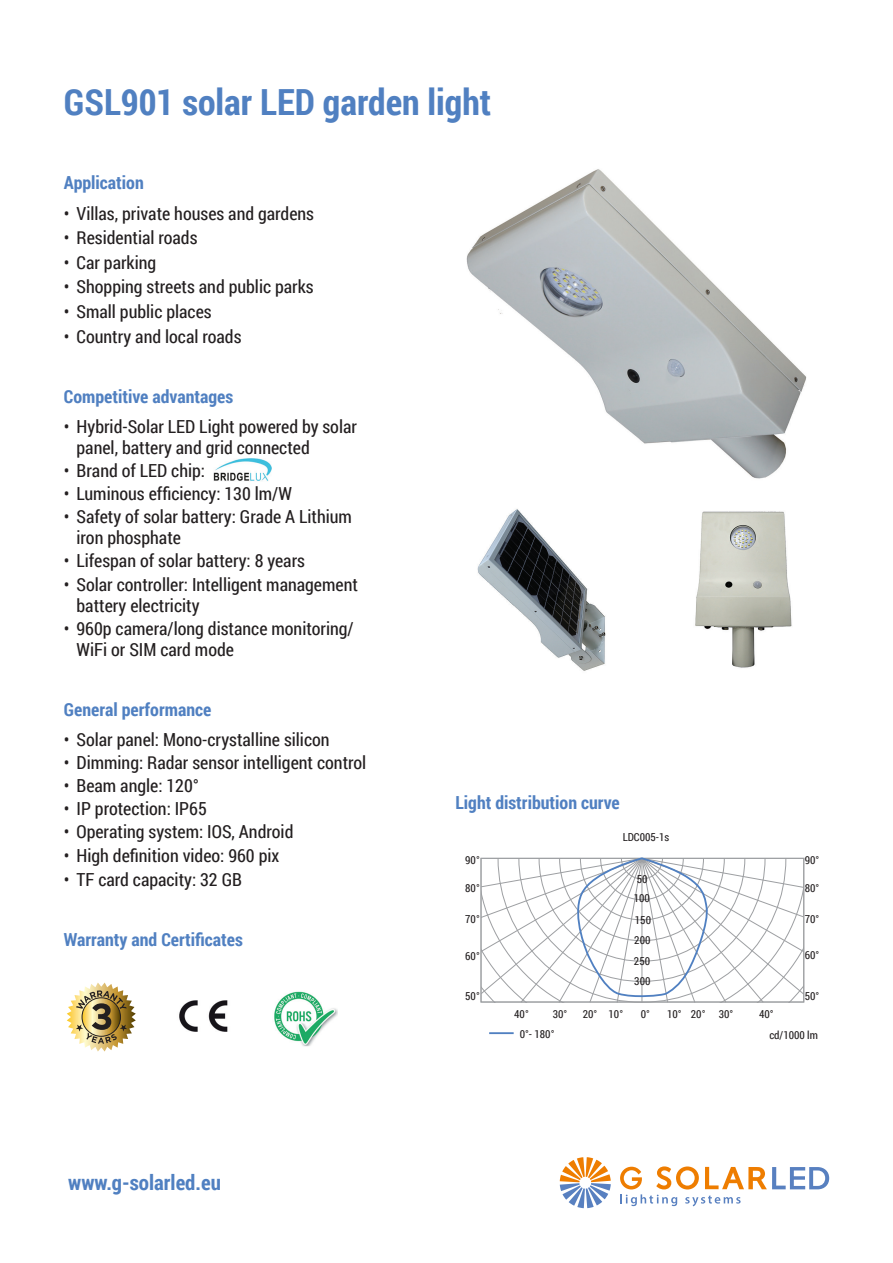
<style>
.page{position:relative;width:893px;height:1263px;background:#fff}
.page>*{position:absolute;margin:0;border:0;box-sizing:border-box;transform-origin:0 0}
.t1{font:700 36px "Roboto Condensed";color:#5080c1}
.t2{font:700 21px "Roboto Condensed";color:#5080c1}
.t3{font:18px/21px "Roboto Condensed";color:#231f20}
.t4{font:700 18px "Roboto Condensed";color:#5080c1}
.t5{font:10.95px/20.5px "Roboto Condensed";color:#231f20}
</style>
<div class="page">
<svg style="left:560px;top:1157px;width:51px;height:51px"></svg>
<svg style="left:620px;top:1166px;width:209px;height:40px"></svg>
<img style="left:466px;top:169px;width:341px;height:310px">
<img style="left:477px;top:509px;width:129px;height:162px">
<img style="left:695px;top:511px;width:97px;height:157px">
<svg style="left:481px;top:857px;width:323px;height:145px"></svg>
<hr style="left:489px;top:1032px;width:25px;height:2px;background:#5080c1">
<img style="left:274px;top:991px;width:64px;height:56px">
<img style="left:179px;top:1000px;width:49px;height:32px">
<svg style="left:67px;top:982px;width:69px;height:69px"></svg>
<img style="left:214px;top:458px;width:58px;height:23px">
<p class="t1" style="left:64px;top:77px;width:429px">GSL901 solar LED garden light</p>
<p class="t4" style="left:64px;top:170px;width:82px">Application</p>
<p class="t3" style="left:64px;top:202px;width:252px">• Villas, private houses and gardens</p>
<p class="t3" style="left:64px;top:227px;width:135px">• Residential roads</p>
<p class="t3" style="left:64px;top:251px;width:94px">• Car parking</p>
<p class="t3" style="left:64px;top:276px;width:251px">• Shopping streets and public parks</p>
<p class="t3" style="left:64px;top:301px;width:149px">• Small public places</p>
<p class="t3" style="left:64px;top:325px;width:179px">• Country and local roads</p>
<p class="t4" style="left:64px;top:384px;width:171px">Competitive advantages</p>
<p class="t3" style="left:77px;top:415px;width:282px;text-indent:-13px">• Hybrid-Solar LED Light powered by solar panel, battery and grid connected</p>
<p class="t3" style="left:64px;top:459px;width:143px">• Brand of LED chip:</p>
<p class="t3" style="left:64px;top:483px;width:230px">• Luminous efficiency: 130 lm/W</p>
<p class="t3" style="left:77px;top:506px;width:277px;text-indent:-13px">• Safety of solar battery: Grade A Lithium iron phosphate</p>
<p class="t3" style="left:64px;top:550px;width:243px">• Lifespan of solar battery: 8 years</p>
<p class="t3" style="left:77px;top:573px;width:283px;text-indent:-13px">• Solar controller: Intelligent management battery electricity</p>
<p class="t3" style="left:77px;top:617px;width:279px;text-indent:-13px">• 960p camera/long distance monitoring/<br>WiFi or SIM card mode</p>
<p class="t4" style="left:64px;top:697px;width:149px">General performance</p>
<p class="t3" style="left:64px;top:728px;width:267px">• Solar panel: Mono-crystalline silicon</p>
<p class="t3" style="left:64px;top:751px;width:304px">• Dimming: Radar sensor intelligent control</p>
<p class="t3" style="left:64px;top:775px;width:137px">• Beam angle: 120°</p>
<p class="t3" style="left:64px;top:798px;width:145px">• IP protection: IP65</p>
<p class="t3" style="left:64px;top:821px;width:231px">• Operating system: IOS, Android</p>
<p class="t3" style="left:64px;top:844px;width:217px">• High definition video: 960 pix</p>
<p class="t3" style="left:64px;top:869px;width:180px">• TF card capacity: 32 GB</p>
<p class="t4" style="left:64px;top:927px;width:181px">Warranty and Certificates</p>
<p class="t2" style="left:68px;top:1168px;width:154px">www.g-solarled.eu</p>
<p class="t4" style="left:455px;top:790px;width:166px">Light distribution curve</p>
<p class="t5" style="left:465px;top:849px;width:16px">90°</p>
<p class="t5" style="left:465px;top:878px;width:16px">80°</p>
<p class="t5" style="left:465px;top:908px;width:16px">70°</p>
<p class="t5" style="left:465px;top:945px;width:16px">60°</p>
<p class="t5" style="left:465px;top:985px;width:16px">50°</p>
<p class="t5" style="left:623px;top:827px;width:48px">LDC005-1s</p>
<p class="t5" style="left:634px;top:868px;width:18px;line-height:20px">50<br>100</p>
<p class="t5" style="left:634px;top:909px;width:19px;text-align:justify">150<br>200<br>250<br>300</p>
<p class="t5" style="left:514px;top:1004px;width:16px">40°</p>
<p class="t5" style="left:553px;top:1004px;width:16px">30°</p>
<p class="t5" style="left:583px;top:1004px;width:42px">20° 10°</p>
<p class="t5" style="left:641px;top:1004px;width:11px">0°</p>
<p class="t5" style="left:667px;top:1004px;width:68px">10° 20° 30°</p>
<p class="t5" style="left:759px;top:1004px;width:16px">40°</p>
<p class="t5" style="left:805px;top:849px;width:16px">90°</p>
<p class="t5" style="left:805px;top:877px;width:16px">80°</p>
<p class="t5" style="left:805px;top:908px;width:16px">70°</p>
<p class="t5" style="left:805px;top:945px;width:16px">60°</p>
<p class="t5" style="left:805px;top:985px;width:16px">50°</p>
<p class="t5" style="left:520px;top:1024px;width:36px">0°- 180°</p>
<p class="t5" style="left:769px;top:1024px;width:50px">cd/1000 lm</p>
</div>
